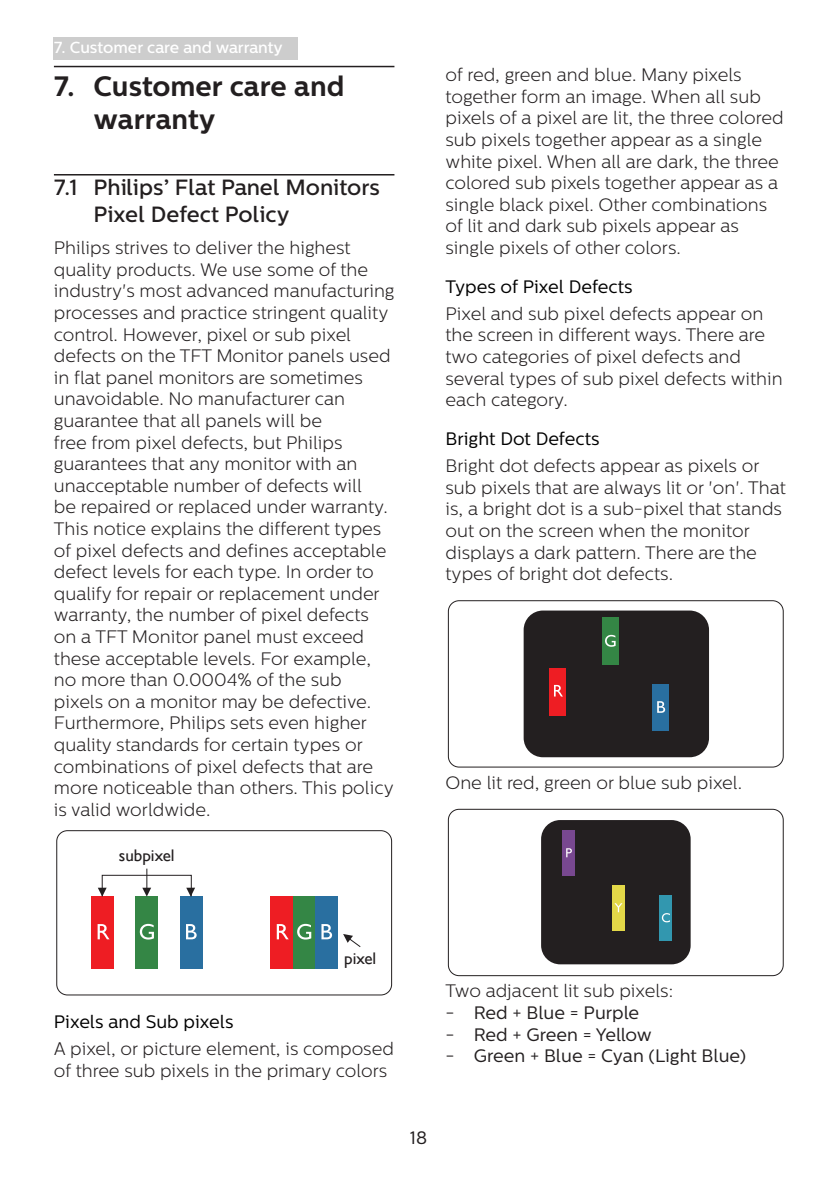
<style>
.page{position:relative;width:840px;height:1191px;background:#fff}
.page>*{position:absolute;margin:0;border:0;box-sizing:border-box;transform-origin:0 0}
.t1{font:700 28px/33.6px "Centrale Sans";color:#231f20}
.t2{font:500 22px/26.4px "Centrale Sans";color:#231f20}
.chapter-paragraph{font:300 18px/21.6px "Centrale Sans";color:#231f20}
.t3{font:18px "Centrale Sans";color:#231f20}
.Heading_3{font:18px "Centrale Sans";color:#000}
.t4{font:16.8px "Gill Sans Alt One WGL";color:#231f20}
.t5{font:500 16px "Centrale Sans";letter-spacing:-.005em;color:#fff}
</style>
<div class="page">
<div style="left:54px;top:37px;width:244px;height:23px;background:#cdcdcd"></div>
<div style="left:448px;top:600px;width:335px;height:167px;border:1px solid #231f20;border-radius:11px"></div>
<div style="left:523px;top:610px;width:185px;height:147px;background:#231f20;border-radius:19px"></div>
<div style="left:601px;top:617px;width:17px;height:48px;background:#348645"></div>
<svg style="left:605px;top:635px;width:10px;height:12px"></svg>
<div style="left:549px;top:668px;width:16px;height:47px;background:#ee1d23"></div>
<svg style="left:554px;top:685px;width:8px;height:11px"></svg>
<div style="left:651px;top:684px;width:17px;height:46px;background:#296fa0"></div>
<svg style="left:657px;top:701px;width:7px;height:12px"></svg>
<div style="left:448px;top:809px;width:335px;height:167px;border:1px solid #231f20;border-radius:11px"></div>
<div style="left:541px;top:820px;width:149px;height:144px;background:#231f20;border-radius:19px"></div>
<div style="left:562px;top:830px;width:12px;height:46px;background:#784890"></div>
<div style="left:611px;top:885px;width:13px;height:46px;background:#e3d848"></div>
<div style="left:659px;top:895px;width:12px;height:46px;background:#3297af"></div>
<svg style="left:566px;top:848px;width:5px;height:9px"></svg>
<svg style="left:614px;top:903px;width:8px;height:9px"></svg>
<svg style="left:661px;top:913px;width:8px;height:9px"></svg>
<hr style="left:54px;top:66px;width:340px;height:1px;background:#231f20">
<hr style="left:54px;top:174px;width:340px;height:1px;background:#231f20">
<div style="left:56px;top:830px;width:335px;height:165px;border:1px solid #231f20;border-radius:11px"></div>
<div style="left:91px;top:896px;width:23px;height:73px;background:#ee1d23"></div>
<div style="left:136px;top:896px;width:22px;height:73px;background:#348645"></div>
<div style="left:180px;top:896px;width:22px;height:73px;background:#296fa0"></div>
<svg style="left:98px;top:924px;width:11px;height:15px"></svg>
<svg style="left:140px;top:924px;width:14px;height:15px"></svg>
<svg style="left:186px;top:924px;width:10px;height:15px"></svg>
<div style="left:270px;top:896px;width:23px;height:73px;background:#ee1d23"></div>
<div style="left:293px;top:896px;width:22px;height:73px;background:#348645"></div>
<div style="left:315px;top:896px;width:23px;height:73px;background:#296fa0"></div>
<svg style="left:276px;top:924px;width:12px;height:15px"></svg>
<svg style="left:297px;top:924px;width:14px;height:15px"></svg>
<svg style="left:321px;top:924px;width:11px;height:15px"></svg>
<svg style="left:343px;top:934px;width:18px;height:13px"></svg>
<svg style="left:142px;top:868px;width:9px;height:26px"></svg>
<svg style="left:98px;top:887px;width:9px;height:9px"></svg>
<svg style="left:186px;top:887px;width:9px;height:7px"></svg>
<div style="left:102px;top:875px;width:90px;height:21px;border:1px solid #231f20"></div>
<p class="t5" style="left:54px;top:38px;width:230px">7. Customer care and warranty</p>
<p class="t1" style="left:94px;top:70px;width:252px;text-indent:-40px">7. Customer care and warranty</p>
<p class="t2" style="left:94px;top:175px;width:288px;text-indent:-40px">7.1 Philips’ Flat Panel Monitors<br>Pixel Defect Policy</p>
<p class="chapter-paragraph" style="left:54px;top:237px;width:342px">Philips strives to deliver the highest quality products. We use some of the industry's most advanced manufacturing processes and practice stringent quality control. However, pixel or sub pixel defects on the TFT Monitor panels used in flat panel monitors are sometimes unavoidable. No manufacturer can guarantee that all panels will be<br>free from pixel defects, but Philips guarantees that any monitor with an unacceptable number of defects will<br>be repaired or replaced under warranty.<br>This notice explains the different types of pixel defects and defines acceptable defect levels for each type. In order to qualify for repair or replacement under warranty, the number of pixel defects on a TFT Monitor panel must exceed these acceptable levels. For example, no more than 0.0004% of the sub pixels on a monitor may be defective.<br>Furthermore, Philips sets even higher quality standards for certain types or combinations of pixel defects that are more noticeable than others. This policy is valid worldwide.</p>
<p class="t4" style="left:119px;top:843px;width:57px">subpixel</p>
<p class="chapter-paragraph" style="left:445px;top:64px;width:339px">of red, green and blue. Many pixels together form an image. When all sub pixels of a pixel are lit, the three colored sub pixels together appear as a single white pixel. When all are dark, the three colored sub pixels together appear as a single black pixel. Other combinations of lit and dark sub pixels appear as single pixels of other colors.</p>
<p class="Heading_3" style="left:445px;top:276px;width:188px">Types of Pixel Defects</p>
<p class="chapter-paragraph" style="left:445px;top:303px;width:338px">Pixel and sub pixel defects appear on the screen in different ways. There are two categories of pixel defects and several types of sub pixel defects within each category.</p>
<p class="Heading_3" style="left:445px;top:428px;width:155px">Bright Dot Defects</p>
<p class="chapter-paragraph" style="left:445px;top:455px;width:341px">Bright dot defects appear as pixels or sub pixels that are always lit or 'on'. That is, a bright dot is a sub-pixel that stands out on the screen when the monitor displays a dark pattern. There are the types of bright dot defects.</p>
<p class="chapter-paragraph" style="left:445px;top:772px;width:298px">One lit red, green or blue sub pixel.</p>
<p class="t4" style="left:344px;top:946px;width:34px">pixel</p>
<p class="Heading_3" style="left:54px;top:1011px;width:181px">Pixels and Sub pixels</p>
<p class="chapter-paragraph" style="left:54px;top:1038px;width:341px">A pixel, or picture element, is composed of three sub pixels in the primary colors</p>
<p class="chapter-paragraph" style="left:445px;top:980px;width:229px">Two adjacent lit sub pixels:</p>
<p class="t3" style="left:445px;top:1002px;width:195px">- Red + Blue = Purple</p>
<p class="t3" style="left:445px;top:1024px;width:208px">- Red + Green = Yellow</p>
<p class="t3" style="left:445px;top:1045px;width:302px">- Green + Blue = Cyan (Light Blue)</p>
<p class="t3" style="left:410px;top:1127px;width:19px">18</p>
</div>
